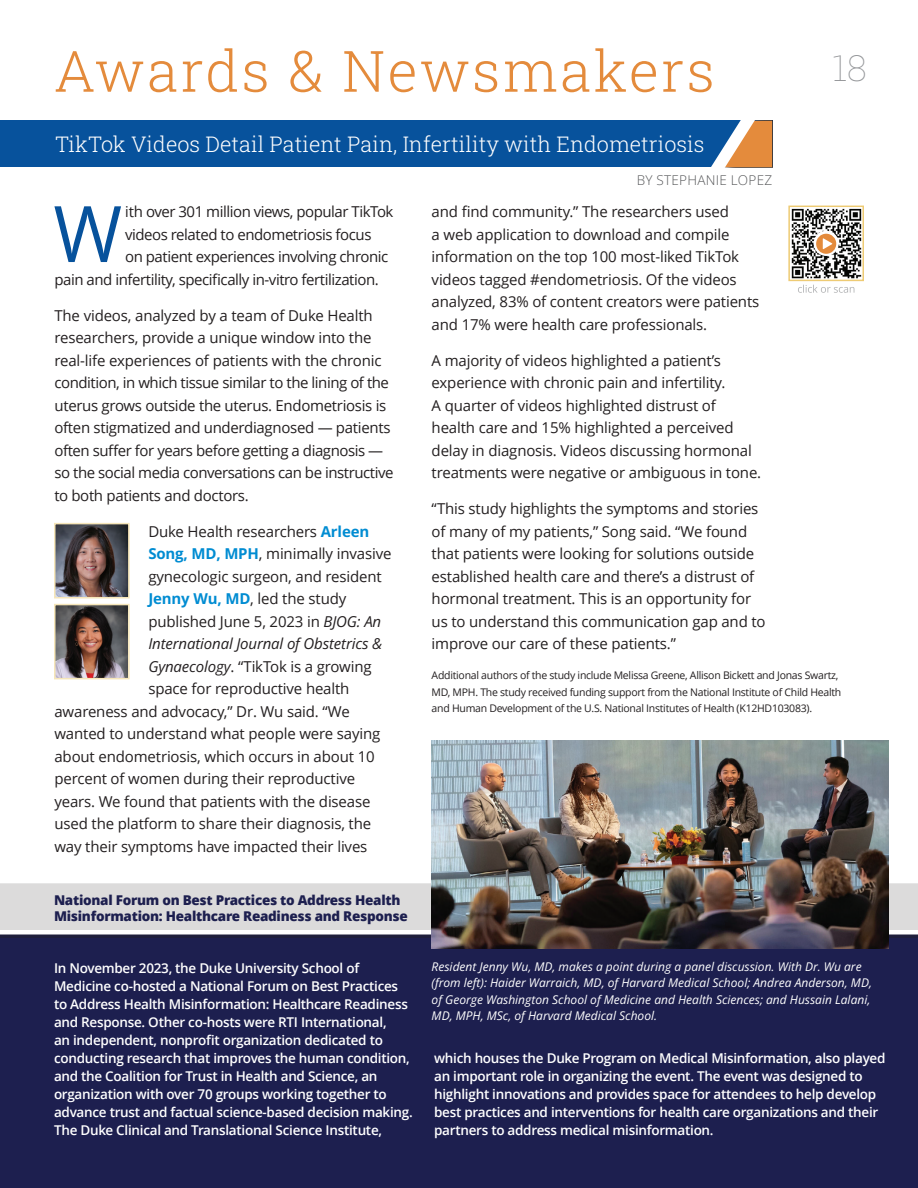
<style>
.page{position:relative;width:918px;height:1188px;background:#fff}
.page>*{position:absolute;margin:0;border:0;box-sizing:border-box;transform-origin:0 0}
.t1{font:78px "Open Sans";color:#07529c;scale:.95 1}
.t2{font:57px "Roboto Slab";letter-spacing:.04em;color:#e48b3c}
.t3{font:36px "Roboto Slab";color:#939598}
.t4{font:21.6px "Roboto Slab";color:#fff}
.t5{font:15px/22.5px "Open Sans";letter-spacing:-.01em;color:#231f20}
.t6{font:15px "Open Sans";letter-spacing:-.03em;color:#231f20}
.t7{font:15px "Open Sans";letter-spacing:-.03em;color:#231f20;scale:.95 1}
.t8{font:italic 15px "Open Sans";letter-spacing:-.01em;color:#231f20}
.t9{font:600 13.5px/18px "Open Sans";letter-spacing:-.02em;color:#fff}
.t10{font:800 13.5px/16.5px "Open Sans";letter-spacing:-.02em;color:#1d1f4f}
.t11{font:300 13.5px "Open Sans";letter-spacing:.02em;color:#57585a}
.t12{font:italic 12px/16.5px "Open Sans";color:#fff}
.t13{font:10.5px/16.5px "Open Sans";letter-spacing:-.025em;color:#231f20}
.s1{font-weight:700;color:#008cd2}
.s2{font-style:italic}
</style>
<div class="page">
<div style="left:0;top:121px;width:772px;height:46px;background:#07529c"></div>
<svg style="left:711px;top:121px;width:61px;height:46px"></svg>
<div style="left:0;top:890px;width:918px;height:298px;background:#1d1f4f"></div>
<div style="left:0;top:881px;width:918px;height:56px;background:#231f20;opacity:.4"></div>
<svg style="left:0;top:879px;width:918px;height:55px"></svg>
<img style="left:54px;top:523px;width:76px;height:157px">
<svg style="left:798px;top:285px;width:56px;height:8px"></svg>
<img style="left:791px;top:209px;width:70px;height:69px">
<div style="left:788px;top:206px;width:76px;height:75px;border:2px solid #eecb74"></div>
<div style="left:814px;top:231px;width:25px;height:25px;background:#fff;border-radius:50%"></div>
<svg style="left:816px;top:234px;width:20px;height:20px"></svg>
<img style="left:432px;top:740px;width:457px;height:208px">
<h2 class="t2" style="left:54px;top:32px;width:662px">Awards &amp; Newsmakers</h2>
<h3 class="t4" style="left:55px;top:130px;width:651px">TikTok Videos Detail Patient Pain, Infertility with Endometriosis</h3>
<p class="t11" style="left:637px;top:171px;width:137px">BY STEPHANIE LOPEZ</p>
<h3 class="t3" style="left:833px;top:43px;width:36px">18</h3>
<h1 class="t1" style="left:53px;top:180px;width:74px">W</h1>
<p class="t7" style="left:125px;top:201px;width:284px">ith over 301 million views, popular TikTok</p>
<p class="t6" style="left:125px;top:224px;width:248px">videos related to endometriosis focus</p>
<p class="t6" style="left:125px;top:246px;width:265px">on patient experiences involving chronic</p>
<p class="t6" style="left:54px;top:269px;width:326px">pain and infertility, specifically in-vitro fertilization.</p>
<p class="t5" style="left:54px;top:303px;width:341px">The videos, analyzed by a team of Duke Health researchers, provide a unique window into the real-life experiences of patients with the chronic condition, in which tissue similar to the lining of the uterus grows outside the uterus. Endometriosis is often stigmatized and underdiagnosed — patients often suffer for years before getting a diagnosis — so the social media conversations can be instructive to both patients and doctors.</p>
<p class="t5" style="left:148px;top:519px;width:222px">Duke Health researchers <span class="s1">Arleen</span></p>
<p class="t5" style="left:148px;top:542px;width:245px"><span class="s1">Song, MD, MPH</span>, minimally invasive</p>
<p class="t5" style="left:148px;top:564px;width:235px">gynecologic surgeon, and resident</p>
<p class="t5" style="left:148px;top:587px;width:199px"><span class="s1">Jenny Wu, MD</span>, led the study</p>
<p class="t5" style="left:148px;top:609px;width:234px">published June 5, 2023 in <span class="s2">BJOG: An</span></p>
<p class="t8" style="left:148px;top:633px;width:235px">International Journal of Obstetrics &amp;</p>
<p class="t5" style="left:148px;top:654px;width:225px"><span class="s2">Gynaecology</span>. “TikTok is a growing</p>
<p class="t5" style="left:148px;top:677px;width:203px">space for reproductive health</p>
<p class="t5" style="left:54px;top:699px;width:297px">awareness and advocacy,” Dr. Wu said. “We</p>
<p class="t5" style="left:54px;top:722px;width:327px">wanted to understand what people were saying</p>
<p class="t5" style="left:54px;top:744px;width:322px">about endometriosis, which occurs in about 10</p>
<p class="t5" style="left:54px;top:767px;width:302px">percent of women during their reproductive</p>
<p class="t5" style="left:54px;top:789px;width:318px">years. We found that patients with the disease</p>
<p class="t5" style="left:54px;top:812px;width:318px">used the platform to share their diagnosis, the</p>
<p class="t5" style="left:54px;top:834px;width:314px">way their symptoms have impacted their lives</p>
<p class="t10" style="left:54px;top:891px;width:355px">National Forum on Best Practices to Address Health<br>Misinformation: Healthcare Readiness and Response</p>
<p class="t9" style="left:54px;top:959px;width:360px">In November 2023, the Duke University School of Medicine co-hosted a National Forum on Best Practices to Address Health Misinformation: Healthcare Readiness and Response. Other co-hosts were RTI International,<br>an independent, nonprofit organization dedicated to conducting research that improves the human condition, and the Coalition for Trust in Health and Science, an organization with over 70 groups working together to advance trust and factual science-based decision making.<br>The Duke Clinical and Translational Science Institute,</p>
<p class="t5" style="left:432px;top:200px;width:329px">and find community.” The researchers used<br>a web application to download and compile information on the top 100 most-liked TikTok videos tagged #endometriosis. Of the videos analyzed, 83% of content creators were patients and 17% were health care professionals.</p>
<p class="t5" style="left:432px;top:348px;width:331px">A majority of videos highlighted a patient’s experience with chronic pain and infertility.<br>A quarter of videos highlighted distrust of health care and 15% highlighted a perceived delay in diagnosis. Videos discussing hormonal treatments were negative or ambiguous in tone.</p>
<p class="t5" style="left:432px;top:497px;width:336px">“This study highlights the symptoms and stories of many of my patients,” Song said. “We found that patients were looking for solutions outside established health care and there’s a distrust of hormonal treatment. This is an opportunity for us to understand this communication gap and to improve our care of these patients.”</p>
<p class="t13" style="left:432px;top:667px;width:411px">Additional authors of the study include Melissa Greene, Allison Bickett and Jonas Swartz,<br>MD, MPH. The study received funding support from the National Institute of Child Health and Human Development of the U.S. National Institutes of Health (K12HD103083).</p>
<p class="t12" style="left:432px;top:958px;width:442px">Resident Jenny Wu, MD, makes a point during a panel discussion. With Dr. Wu are (from left): Haider Warraich, MD, of Harvard Medical School; Andrea Anderson, MD, of George Washington School of Medicine and Health Sciences; and Hussain Lalani, MD, MPH, MSc, of Harvard Medical School.</p>
<p class="t9" style="left:434px;top:1049px;width:453px">which houses the Duke Program on Medical Misinformation, also played an important role in organizing the event. The event was designed to highlight innovations and provides space for attendees to help develop best practices and interventions for health care organizations and their partners to address medical misinformation.</p>
</div>
